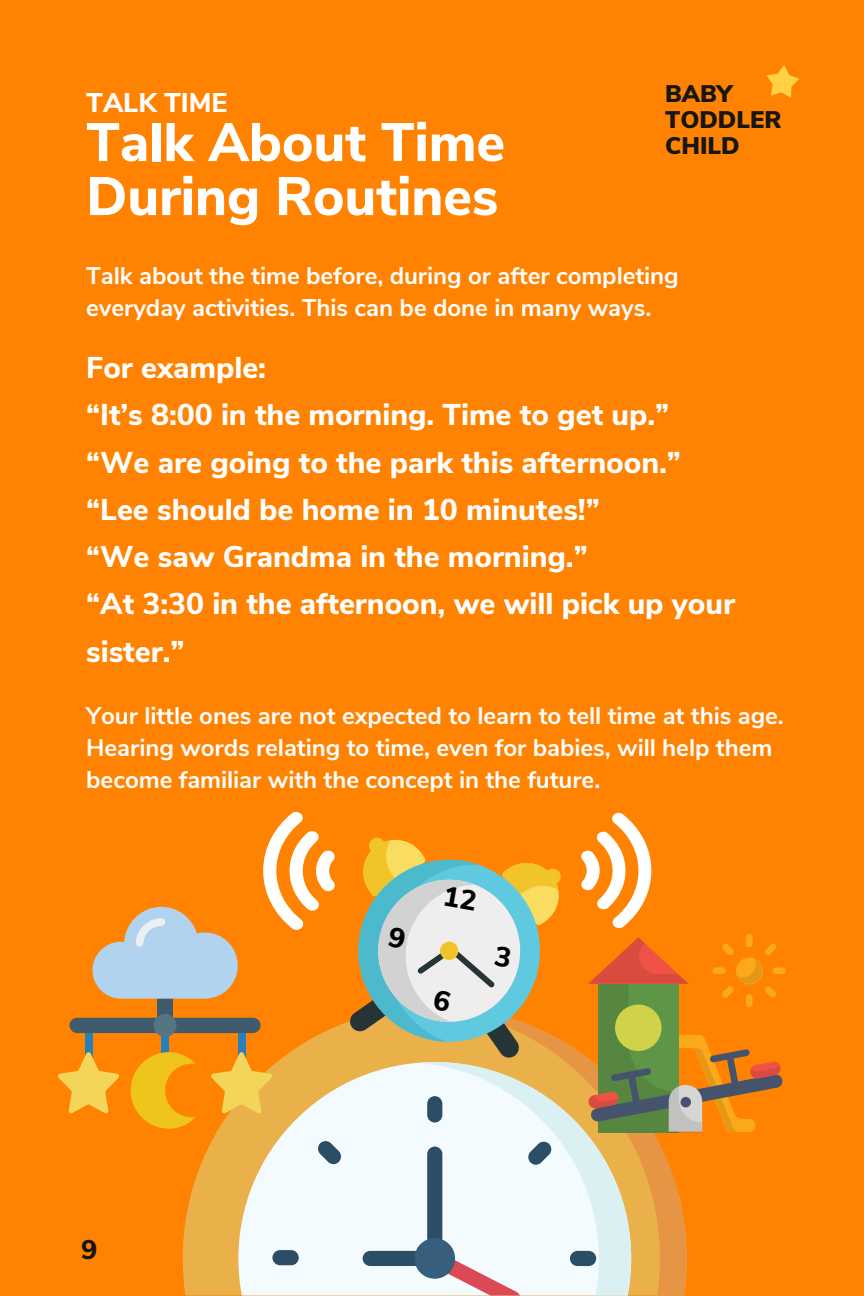
<style>
.page{position:relative;width:864px;height:1296px;background:#ff8200}
.page>*{position:absolute;margin:0;border:0;box-sizing:border-box;transform-origin:0 0}
.t1{font:800 54px/54px "Nunito Sans";color:#fff}
.t2{font:800 30px/47.4px "Nunito Sans";color:#fff}
.t3{font:800 27px "Nunito Sans";color:#fff}
.t4{font:800 27px "Nunito Sans";color:#171615}
.t5{font:700 24px/32.1px "Nunito Sans";color:#fff}
.t6{font:900 24px/26.1px "Nunito Sans";color:#171615}
</style>
<div class="page">
<svg style="left:183px;top:1017px;width:238px;height:279px;fill:#eab14b"></svg>
<svg style="left:421px;top:1041px;width:266px;height:255px"></svg>
<svg style="left:238px;top:1062px;width:181px;height:234px;background:#f1ead6"></svg>
<svg style="left:419px;top:1062px;width:212px;height:234px;background:#ebebdb"></svg>
<div style="left:427px;top:1096px;width:15px;height:27px;background:#2b4e66;border-radius:8px"></div>
<svg style="left:528px;top:1141px;width:24px;height:24px"></svg>
<div style="left:570px;top:1251px;width:26px;height:15px;background:#2b4e66;border-radius:8px"></div>
<div style="left:272px;top:1250px;width:27px;height:15px;background:#2b4e66;border-radius:8px"></div>
<svg style="left:317px;top:1140px;width:25px;height:24px"></svg>
<svg style="left:363px;top:1147px;width:157px;height:149px;background:#dfe2e7"></svg>
<div style="left:415px;top:1238px;width:40px;height:41px;background:#375e7d;border-radius:50%"></div>
<div style="left:746px;top:934px;width:7px;height:13px;background:#fba81b;border-radius:3px"></div>
<div style="left:773px;top:967px;width:13px;height:7px;background:#fba81b;border-radius:3px"></div>
<svg style="left:588px;top:937px;width:195px;height:196px"></svg>
<svg style="left:263px;top:812px;width:72px;height:118px"></svg>
<svg style="left:581px;top:813px;width:70px;height:115px"></svg>
<div style="left:161px;top:1029px;width:8px;height:31px;background:#2880bb"></div>
<div style="left:85px;top:1029px;width:7px;height:35px;background:#2880bb"></div>
<div style="left:238px;top:1029px;width:7px;height:35px;background:#2880bb"></div>
<svg style="left:175px;top:1018px;width:86px;height:15px"></svg>
<svg style="left:69px;top:1018px;width:87px;height:15px"></svg>
<div style="left:157px;top:995px;width:16px;height:22px;background:#405c6c"></div>
<svg style="left:93px;top:907px;width:145px;height:92px"></svg>
<div style="left:154px;top:1014px;width:23px;height:23px;background:#547581;border-radius:50%"></div>
<svg style="left:131px;top:1052px;width:65px;height:77px"></svg>
<svg style="left:58px;top:1052px;width:61px;height:62px"></svg>
<svg style="left:211px;top:1052px;width:61px;height:62px"></svg>
<svg style="left:767px;top:65px;width:33px;height:33px"></svg>
<svg style="left:349px;top:838px;width:214px;height:220px"></svg>
<p class="t3" style="left:86px;top:84px;width:143px">TALK TIME</p>
<h1 class="t1" style="left:86px;top:116px;width:420px">Talk About Time<br>During Routines</h1>
<p class="t6" style="left:665px;top:81px;width:118px">BABY<br>TODDLER<br>CHILD</p>
<p class="t5" style="left:86px;top:260px;width:594px">Talk about the time before, during or after completing everyday activities. This can be done in many ways.</p>
<p class="t2" style="left:86px;top:345px;width:650px">For example:<br>“It’s 8:00 in the morning. Time to get up.” “We are going to the park this afternoon.” “Lee should be home in 10 minutes!”<br>“We saw Grandma in the morning.”<br>“At 3:30 in the afternoon, we will pick up your sister.”</p>
<p class="t5" style="left:86px;top:701px;width:699px">Your little ones are not expected to learn to tell time at this age.<br>Hearing words relating to time, even for babies, will help them become familiar with the concept in the future.</p>
<p class="t4" style="left:81px;top:1231px;width:18px">9</p>
</div>
